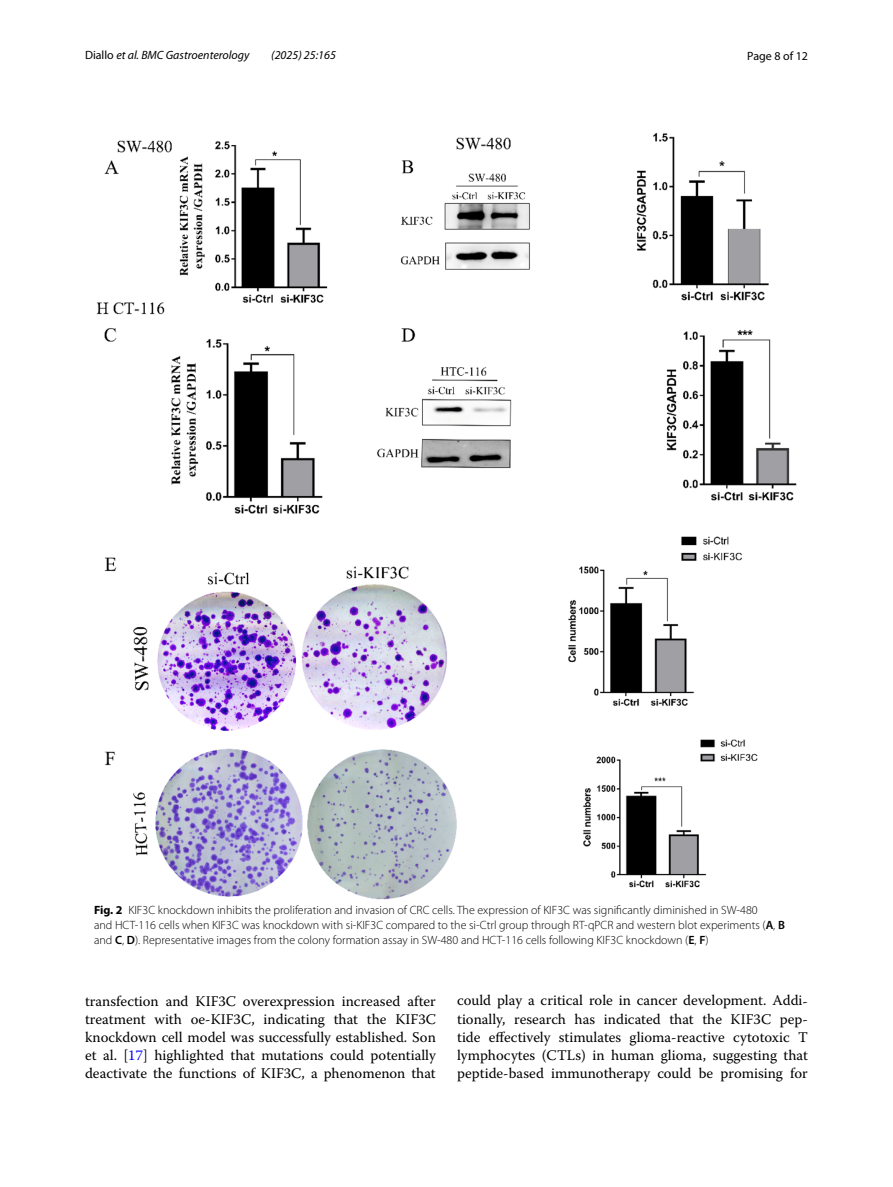
<style>
.page{position:relative;width:893px;height:1187px;background:#fff}
.page>*{position:absolute;margin:0;border:0;box-sizing:border-box;transform-origin:0 0}
.t1{font:14.7px/18px "Warnock Pro";color:#000;text-align:justify}
.t2{font:300 12px/15px "Myriad Pro";color:#000}
.t3{font:italic 12px "Myriad Pro";color:#000}
.t4{font:12px "Myriad Pro";color:#000}
.s1{font-style:normal}
.s2{font-weight:700}
.s3{font-weight:600}
.s4{color:#00f}
</style>
<div class="page">
<img style="left:96px;top:133px;width:701px;height:766px">
<p class="t3" style="left:85px;top:48px;width:166px"><span class="s1">Diallo</span> et al. BMC Gastroenterology</p>
<p class="t3" style="left:271px;top:48px;width:66px">(2025) 25:165</p>
<p class="t4" style="left:747px;top:48px;width:62px">Page 8 of 12</p>
<p class="t2" style="left:94px;top:902px;width:692px"><span class="s2">Fig. 2</span> KIF3C knockdown inhibits the proliferation and invasion of CRC cells. The expression of KIF3C was significantly diminished in SW-480<br>and HCT-116 cells when KIF3C was knockdown with si-KIF3C compared to the si-Ctrl group through RT-qPCR and western blot experiments (<span class="s3">A</span>, <span class="s3">B </span>and <span class="s3">C</span>, <span class="s3">D</span>). Representative images from the colony formation assay in SW-480 and HCT-116 cells following KIF3C knockdown (<span class="s3">E</span>, <span class="s3">F</span>)</p>
<p class="t1" style="left:85px;top:991px;width:352px">transfection and KIF3C overexpression increased after treatment with oe-KIF3C, indicating that the KIF3C knockdown cell model was successfully established. Son et al. [<span class="s4">17</span>] highlighted that mutations could potentially deactivate the functions of KIF3C, a phenomenon that</p>
<p class="t1" style="left:457px;top:991px;width:352px">could play a critical role in cancer development. Addi&shy;tionally, research has indicated that the KIF3C pep&shy;tide effectively stimulates glioma-reactive cytotoxic T lymphocytes (CTLs) in human glioma, suggesting that peptide-based immunotherapy could be promising for</p>
</div>
